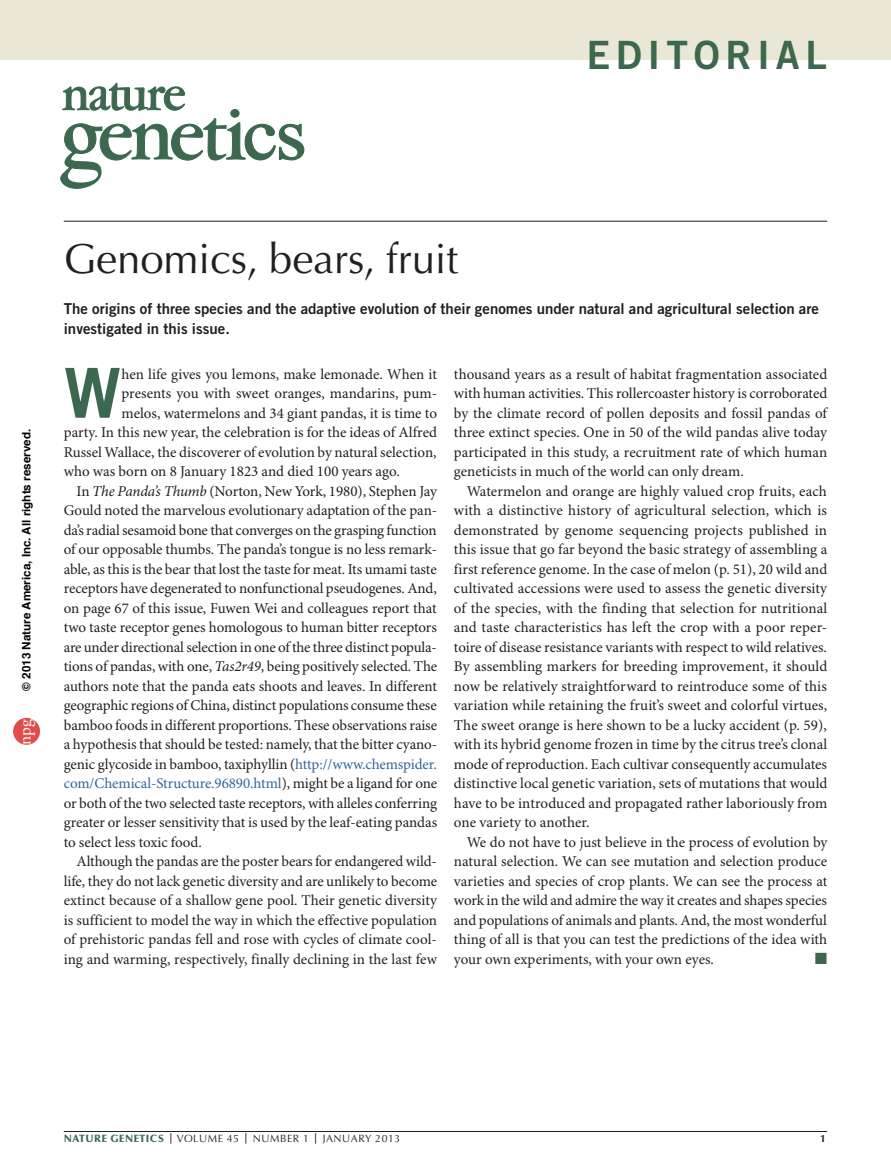
<style>
.page{position:relative;width:891px;height:1175px;background:#fff}
.page>*{position:absolute;margin:0;border:0;box-sizing:border-box;transform-origin:0 0}
.t1{font:69px "Trade Gothic LT Std Bd 2";color:#3b684f}
.t2{font:42px "Optima LT Std";letter-spacing:-.005em;color:#231f20}
.t3{font:39px "Trade Gothic LT Std Bd 2";letter-spacing:.145em;color:#3b684f}
.t4{font:17.4px "Adobe Garamond Pro";color:#fff}
.t5{font:15px/19.5px "Minion Pro";letter-spacing:-.005em;color:#231f20;text-align:justify}
.t6{font:15px/19.5px "Trade Gothic LT Std Bd 2";color:#231f20}
.t7{font:15px "Minion Pro";letter-spacing:-.005em;color:#369}
.t8{font:15px "European Pi Std 3";color:#3b684f}
.t9{font:700 11.7px "Helvetica";color:#000}
.t10{font:10.5px "Optima LT Std";letter-spacing:.05em;color:#231f20}
.t11{font:700 10.5px "Optima LT Std";color:#231f20}
.s1{font-style:italic}
.s2{color:#369}
.s3{color:#231f20}
.s4{font-weight:900;color:#3b684f}
.s5{font-weight:700}
</style>
<div class="page">
<div style="left:0;top:0;width:891px;height:60px;background:#ebe7d7"></div>
<hr style="left:64px;top:1131px;width:763px;height:1px;background:#231f20">
<svg style="left:60px;top:82px;width:245px;height:107px"></svg>
<hr style="left:64px;top:221px;width:763px;height:1px;background:#231f20">
<div style="left:13px;top:718px;width:27px;height:26px;background:#df4e4a;border-radius:50%"></div>
<h3 class="t3" style="left:586px;top:30px;width:242px">Editorial</h3>
<p class="t9" style="left:17px;top:690px;width:263px;rotate:-90deg">© 2013 Nature America, Inc. All rights reserved.</p>
<p class="t4" style="left:14px;top:744px;width:28px;rotate:-90deg">npg</p>
<h2 class="t2" style="left:64px;top:235px;width:396px">GENOMICS, BEARS, FRUIT</h2>
<p class="t6" style="left:64px;top:299px;width:757px">The origins of three species and the adaptive evolution of their genomes under natural and agricultural selection are investigated in this issue.</p>
<h1 class="t1" style="left:64px;top:350px;width:59px">W</h1>
<p class="t5" style="left:121px;top:365px;width:317px">hen life gives you lemons, make lemonade. When it</p>
<p class="t5" style="left:454px;top:365px;width:375px">thousand years as a result of habitat fragmentation associated with human activities. This rollercoaster history is corroborated by the climate record of pollen deposits and fossil pandas of three extinct species. One in 50 of the wild pandas alive today participated in this study, a recruitment rate of which human geneticists in much of the world can only dream.</p>
<p class="t5" style="left:454px;top:482px;width:375px;text-indent:13px">Watermelon and orange are highly valued crop fruits, each with a distinctive history of agricultural selection, which is demonstrated by genome sequencing projects published in this issue that go far beyond the basic strategy of assembling a first reference genome. In the case of melon (p. 51), 20 wild and cultivated accessions were used to assess the genetic diversity of the species, with the finding that selection for nutritional and taste characteristics has left the crop with a poor reper&shy;toire of disease resistance variants with respect to wild relatives.<br>By assembling markers for breeding improvement, it should now be relatively straightforward to reintroduce some of this variation while retaining the fruit’s sweet and colorful virtues, The sweet orange is here shown to be a lucky accident (p. 59), with its hybrid genome frozen in time by the citrus tree’s clonal mode of reproduction. Each cultivar consequently accumulates distinctive local genetic variation, sets of mutations that would have to be introduced and propagated rather laboriously from one variety to another.</p>
<p class="t5" style="left:454px;top:833px;width:375px;text-indent:13px">We do not have to just believe in the process of evolution by natural selection. We can see mutation and selection produce varieties and species of crop plants. We can see the process at work in the wild and admire the way it creates and shapes species and populations of animals and plants. And, the most wonderful thing of all is that you can test the predictions of the idea with your own experiments, with your own eyes.</p>
<p class="t5" style="left:121px;top:384px;width:317px">presents you with sweet oranges, mandarins, pum-</p>
<p class="t5" style="left:121px;top:404px;width:317px">melos, watermelons and 34 giant pandas, it is time to</p>
<p class="t5" style="left:64px;top:423px;width:375px">party. In this new year, the celebration is for the ideas of Alfred</p>
<p class="t5" style="left:64px;top:443px;width:374px">Russel Wallace, the discoverer of evolution by natural selection,</p>
<p class="t5" style="left:64px;top:462px;width:337px">who was born on 8 January 1823 and died 100 years ago.</p>
<p class="t5" style="left:77px;top:482px;width:362px">In <span class="s1">The Panda’s Thumb</span> (Norton, New York, 1980), Stephen Jay</p>
<p class="t5" style="left:64px;top:501px;width:375px">Gould noted the marvelous evolutionary adaptation of the pan-</p>
<p class="t5" style="left:64px;top:521px;width:374px">da’s radial sesamoid bone that converges on the grasping function</p>
<p class="t5" style="left:64px;top:540px;width:375px">of our opposable thumbs. The panda’s tongue is no less remark-</p>
<p class="t5" style="left:64px;top:560px;width:374px">able, as this is the bear that lost the taste for meat. Its umami taste</p>
<p class="t5" style="left:64px;top:579px;width:375px">receptors have degenerated to nonfunctional pseudogenes. And,</p>
<p class="t5" style="left:64px;top:599px;width:374px">on page 67 of this issue, Fuwen Wei and colleagues report that</p>
<p class="t5" style="left:64px;top:618px;width:375px">two taste receptor genes homologous to human bitter receptors</p>
<p class="t5" style="left:64px;top:638px;width:375px">are under directional selection in one of the three distinct popula-</p>
<p class="t5" style="left:64px;top:657px;width:375px">tions of pandas, with one, <span class="s1">Tas2r49</span>, being positively selected. The</p>
<p class="t5" style="left:64px;top:677px;width:375px">authors note that the panda eats shoots and leaves. In different</p>
<p class="t5" style="left:64px;top:696px;width:374px">geographic regions of China, distinct populations consume these</p>
<p class="t5" style="left:64px;top:716px;width:375px">bamboo foods in different proportions. These observations raise</p>
<p class="t5" style="left:64px;top:735px;width:375px">a hypothesis that should be tested: namely, that the bitter cyano-</p>
<p class="t5" style="left:64px;top:755px;width:375px">genic glycoside in bamboo, taxiphyllin (<span class="s2">http://www.chemspider.</span></p>
<p class="t7" style="left:64px;top:774px;width:375px">com/Chemical-Structure.96890.html<span class="s3">), might be a ligand for one</span></p>
<p class="t5" style="left:64px;top:794px;width:375px">or both of the two selected taste receptors, with alleles conferring</p>
<p class="t5" style="left:64px;top:813px;width:375px">greater or lesser sensitivity that is used by the leaf-eating pandas</p>
<p class="t5" style="left:64px;top:833px;width:140px">to select less toxic food.</p>
<p class="t5" style="left:77px;top:852px;width:362px">Although the pandas are the poster bears for endangered wild-</p>
<p class="t5" style="left:64px;top:872px;width:375px">life, they do not lack genetic diversity and are unlikely to become</p>
<p class="t5" style="left:64px;top:891px;width:375px">extinct because of a shallow gene pool. Their genetic diversity</p>
<p class="t5" style="left:64px;top:911px;width:375px">is sufficient to model the way in which the effective population</p>
<p class="t5" style="left:64px;top:930px;width:375px">of prehistoric pandas fell and rose with cycles of climate cool-</p>
<p class="t5" style="left:64px;top:950px;width:375px">ing and warming, respectively, finally declining in the last few</p>
<p class="t8" style="left:815px;top:949px;width:14px">■</p>
<p class="t10" style="left:64px;top:1132px;width:338px"><span class="s4">NATURE GENETICS</span> <span class="s5">|</span> VOLUME 45 <span class="s5">|</span> NUMBER 1 <span class="s5">|</span> JANUARY 2013</p>
<p class="t11" style="left:820px;top:1132px;width:7px">1</p>
</div>
